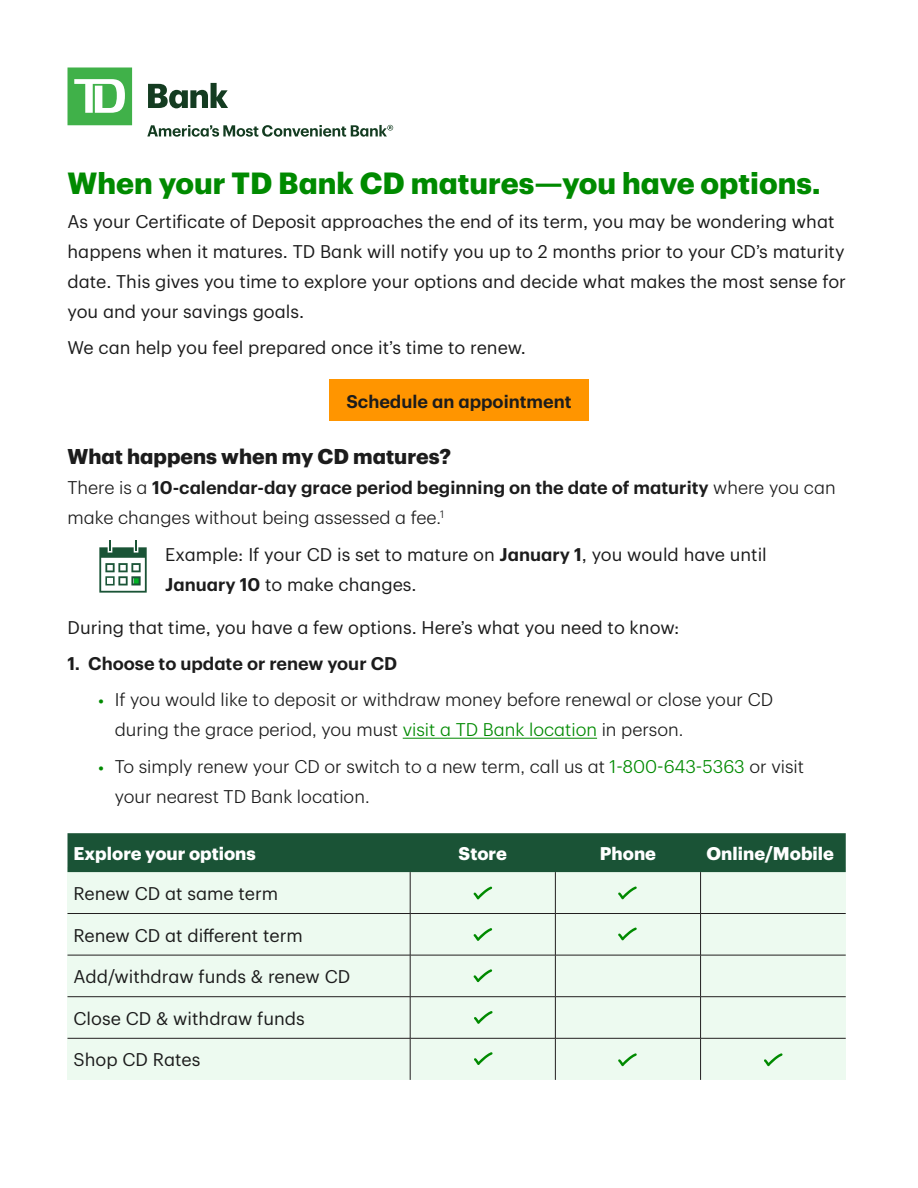
<style>
.page{position:relative;width:918px;height:1188px;background:#fff}
.page>*{position:absolute;margin:0;border:0;box-sizing:border-box;transform-origin:0 0}
.Heading_1{font:700 30px "TD Graphik";color:#008a00}
.Heading_2{font:700 21px "TD Graphik";color:#1c1c1c}
.Paragraph_Style_1{font:18px/30px "TD Graphik";color:#1c1c1c}
.List_Style{font:300 18px/30px "TD Graphik";color:#1c1c1c}
.Paragraph_Style_1-2{font:300 18px/30px "TD Graphik";color:#1c1c1c}
.Heading_3{font:600 18px "TD Graphik";color:#1c1c1c}
.Table_Heading{font:700 18px "TD Graphik";color:#fff}
.s1{font-weight:600}
.s2{font-weight:600;font-size:15px;color:#008a00}
.s3{color:#008a00}
</style>
<div class="page">
<svg style="left:68px;top:68px;width:64px;height:57px"></svg>
<svg style="left:148px;top:83px;width:80px;height:25px"></svg>
<svg style="left:147px;top:125px;width:246px;height:12px"></svg>
<hr style="left:403px;top:738px;width:194px;height:1px;background:#008a00">
<svg style="left:99px;top:541px;width:48px;height:52px"></svg>
<div style="left:68px;top:868px;width:778px;height:212px;background:#edfaf0"></div>
<div style="left:68px;top:833px;width:778px;height:39px;background:#1a5336"></div>
<hr style="left:410px;top:872px;width:1px;height:41px;background:#231f20">
<hr style="left:410px;top:914px;width:1px;height:41px;background:#231f20">
<hr style="left:410px;top:955px;width:1px;height:42px;background:#231f20">
<hr style="left:410px;top:997px;width:1px;height:41px;background:#231f20">
<hr style="left:410px;top:1038px;width:1px;height:42px;background:#231f20">
<hr style="left:555px;top:872px;width:1px;height:41px;background:#231f20">
<hr style="left:555px;top:914px;width:1px;height:41px;background:#231f20">
<hr style="left:555px;top:955px;width:1px;height:42px;background:#231f20">
<hr style="left:555px;top:997px;width:1px;height:41px;background:#231f20">
<hr style="left:555px;top:1038px;width:1px;height:42px;background:#231f20">
<hr style="left:700px;top:872px;width:1px;height:41px;background:#231f20">
<hr style="left:700px;top:914px;width:1px;height:41px;background:#231f20">
<hr style="left:700px;top:955px;width:1px;height:42px;background:#231f20">
<hr style="left:700px;top:997px;width:1px;height:41px;background:#231f20">
<hr style="left:700px;top:1038px;width:1px;height:42px;background:#231f20">
<hr style="left:68px;top:913px;width:342px;height:1px;background:#231f20">
<hr style="left:410px;top:913px;width:145px;height:1px;background:#231f20">
<hr style="left:555px;top:913px;width:146px;height:1px;background:#231f20">
<hr style="left:701px;top:913px;width:145px;height:1px;background:#231f20">
<hr style="left:68px;top:955px;width:342px;height:1px;background:#231f20">
<hr style="left:410px;top:955px;width:145px;height:1px;background:#231f20">
<hr style="left:555px;top:955px;width:146px;height:1px;background:#231f20">
<hr style="left:701px;top:955px;width:145px;height:1px;background:#231f20">
<hr style="left:68px;top:996px;width:342px;height:1px;background:#231f20">
<hr style="left:410px;top:996px;width:145px;height:1px;background:#231f20">
<hr style="left:555px;top:996px;width:146px;height:1px;background:#231f20">
<hr style="left:701px;top:996px;width:145px;height:1px;background:#231f20">
<hr style="left:68px;top:1038px;width:342px;height:1px;background:#231f20">
<hr style="left:410px;top:1038px;width:145px;height:1px;background:#231f20">
<hr style="left:555px;top:1038px;width:146px;height:1px;background:#231f20">
<hr style="left:701px;top:1038px;width:145px;height:1px;background:#231f20">
<svg style="left:473px;top:886px;width:19px;height:13px"></svg>
<svg style="left:473px;top:928px;width:19px;height:13px"></svg>
<svg style="left:473px;top:969px;width:19px;height:13px"></svg>
<svg style="left:474px;top:1011px;width:19px;height:13px"></svg>
<svg style="left:618px;top:886px;width:19px;height:13px"></svg>
<svg style="left:618px;top:927px;width:19px;height:13px"></svg>
<svg style="left:474px;top:1052px;width:19px;height:13px"></svg>
<svg style="left:618px;top:1053px;width:19px;height:13px"></svg>
<svg style="left:764px;top:1053px;width:19px;height:13px"></svg>
<div style="left:329px;top:380px;width:260px;height:41px;background:#ff9500"></div>
<h1 class="Heading_1" style="left:68px;top:160px;width:755px">When your TD Bank CD matures—you have options.</h1>
<p class="Paragraph_Style_1" style="left:68px;top:205px;width:780px">As your Certificate of Deposit approaches the end of its term, you may be wondering what happens when it matures. TD Bank will notify you up to 2 months prior to your CD’s maturity date. This gives you time to explore your options and decide what makes the most sense for you and your savings goals.</p>
<p class="Paragraph_Style_1" style="left:68px;top:331px;width:460px">We can help you feel prepared once it’s time to renew.</p>
<p class="Heading_3" style="left:346px;top:387px;width:227px">Schedule an appointment</p>
<h2 class="Heading_2" style="left:68px;top:440px;width:385px">What happens when my CD matures?</h2>
<p class="Paragraph_Style_1-2" style="left:68px;top:471px;width:770px">There is a <span class="s1">10-calendar-day grace period beginning on the date of maturity</span> where you can make changes without being assessed a fee.<sup>1</sup></p>
<p class="Paragraph_Style_1" style="left:165px;top:538px;width:603px">Example: If your CD is set to mature on <span class="s1">January 1</span>, you would have until<br><span class="s1">January 10</span> to make changes.</p>
<p class="Paragraph_Style_1" style="left:68px;top:611px;width:614px">During that time, you have a few options. Here’s what you need to know:</p>
<h3 class="Heading_3" style="left:68px;top:649px;width:331px">1. Choose to update or renew your CD</h3>
<p class="List_Style" style="left:115px;top:683px;width:660px;text-indent:-16px"><span class="s2">•</span> If you would like to deposit or withdraw money before renewal or close your CD during the grace period, you must <span class="s3">visit a TD Bank location</span> in person.</p>
<p class="List_Style" style="left:115px;top:750px;width:691px;text-indent:-16px"><span class="s2">•</span> To simply renew your CD or switch to a new term, call us at <span class="s3">1-800-643-5363</span> or visit your nearest TD Bank location.</p>
<h3 class="Table_Heading" style="left:74px;top:840px;width:184px">Explore your options</h3>
<h3 class="Table_Heading" style="left:459px;top:840px;width:50px">Store</h3>
<h3 class="Table_Heading" style="left:600px;top:840px;width:58px">Phone</h3>
<h3 class="Table_Heading" style="left:707px;top:840px;width:129px">Online/Mobile</h3>
<p class="Paragraph_Style_1" style="left:74px;top:877px;width:206px">Renew CD at same term</p>
<p class="Paragraph_Style_1" style="left:74px;top:919px;width:231px">Renew CD at different term</p>
<p class="Paragraph_Style_1" style="left:74px;top:960px;width:278px">Add/withdraw funds &amp; renew CD</p>
<p class="Paragraph_Style_1" style="left:74px;top:1002px;width:233px">Close CD &amp; withdraw funds</p>
<p class="Paragraph_Style_1" style="left:74px;top:1043px;width:128px">Shop CD Rates</p>
</div>
